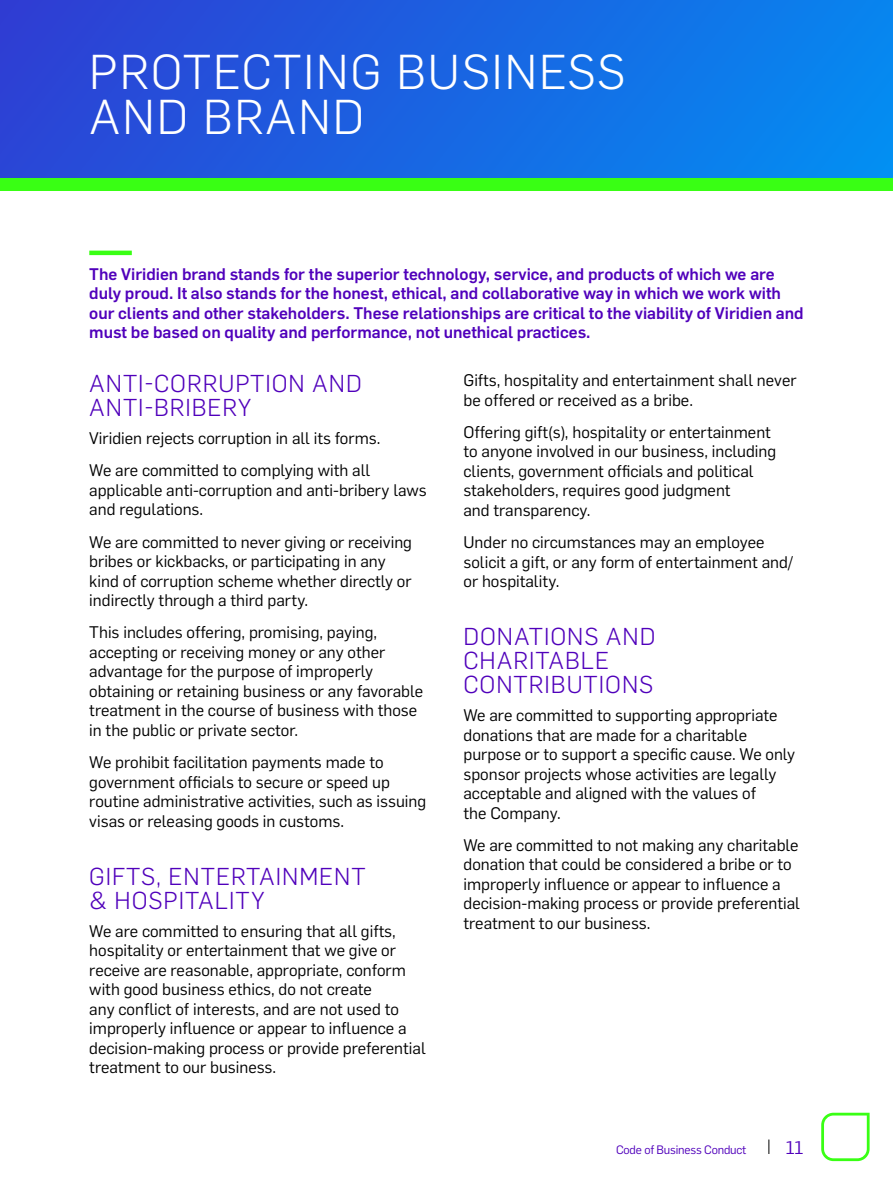
<style>
.page{position:relative;width:893px;height:1188px;background:#fff}
.page>*{position:absolute;margin:0;border:0;box-sizing:border-box;transform-origin:0 0}
.t1{font:300 48px/45px "Flama";letter-spacing:.04em;color:#fff}
.t2{font:300 24px/24px "Flama";letter-spacing:.04em;color:#5000bb}
.t3{font:18px "Flama";color:#5000bb}
.t4{font:16.5px/19.5px "Flama";color:#000}
.t5{font:500 16.5px/19.5px "Flama";color:#5000bb}
.t6{font:12px "Flama";letter-spacing:-.015em;color:#5000bb}
</style>
<div class="page">
<div style="left:0;top:0;width:893px;height:179px;background:linear-gradient(to right,#2d40d4,#058af0)"></div>
<div style="left:0;top:178px;width:893px;height:13px;background:#39ff14"></div>
<svg style="left:768px;top:1140px;width:1px;height:14px"></svg>
<svg style="left:821px;top:1113px;width:49px;height:48px"></svg>
<hr style="left:89px;top:251px;width:43px;height:4px;background:#39ff14">
<h1 class="t1" style="left:89px;top:47px;width:537px">PROTECTING BUSINESS<br>AND BRAND</h1>
<p class="t5" style="left:89px;top:263px;width:716px">The Viridien brand stands for the superior technology, service, and products of which we are duly proud. It also stands for the honest, ethical, and collaborative way in which we work with our clients and other stakeholders. These relationships are critical to the viability of Viridien and must be based on quality and performance, not unethical practices.</p>
<h2 class="t2" style="left:89px;top:370px;width:274px">ANTI-CORRUPTION AND<br>ANTI-BRIBERY</h2>
<p class="t4" style="left:89px;top:421px;width:293px;line-height:32.2px">Viridien rejects corruption in all its forms.<br>We are committed to complying with all</p>
<p class="t4" style="left:89px;top:479px;width:339px">applicable anti-corruption and anti-bribery laws and regulations.</p>
<p class="t4" style="left:89px;top:531px;width:324px">We are committed to never giving or receiving bribes or kickbacks, or participating in any kind of corruption scheme whether directly or indirectly through a third party.</p>
<p class="t4" style="left:89px;top:622px;width:335px">This includes offering, promising, paying, accepting or receiving money or any other advantage for the purpose of improperly obtaining or retaining business or any favorable treatment in the course of business with those in the public or private sector.</p>
<p class="t4" style="left:89px;top:752px;width:338px">We prohibit facilitation payments made to government officials to secure or speed up routine administrative activities, such as issuing visas or releasing goods in customs.</p>
<h2 class="t2" style="left:89px;top:863px;width:278px">GIFTS, ENTERTAINMENT &amp; HOSPITALITY</h2>
<p class="t4" style="left:89px;top:920px;width:338px">We are committed to ensuring that all gifts, hospitality or entertainment that we give or receive are reasonable, appropriate, conform with good business ethics, do not create<br>any conflict of interests, and are not used to improperly influence or appear to influence a decision-making process or provide preferential treatment to our business.</p>
<p class="t4" style="left:463px;top:370px;width:335px">Gifts, hospitality and entertainment shall never be offered or received as a bribe.</p>
<p class="t4" style="left:463px;top:421px;width:314px">Offering gift(s), hospitality or entertainment to anyone involved in our business, including clients, government officials and political stakeholders, requires good judgment<br>and transparency.</p>
<p class="t4" style="left:463px;top:532px;width:332px">Under no circumstances may an employee solicit a gift, or any form of entertainment and/ or hospitality.</p>
<h2 class="t2" style="left:463px;top:623px;width:193px">DONATIONS AND<br>CHARITABLE<br>CONTRIBUTIONS</h2>
<p class="t4" style="left:463px;top:705px;width:333px">We are committed to supporting appropriate donations that are made for a charitable purpose or to support a specific cause. We only sponsor projects whose activities are legally acceptable and aligned with the values of<br>the Company.</p>
<p class="t4" style="left:463px;top:834px;width:338px">We are committed to not making any charitable donation that could be considered a bribe or to improperly influence or appear to influence a decision-making process or provide preferential treatment to our business.</p>
<p class="t6" style="left:616px;top:1141px;width:132px">Code of Business Conduct</p>
<p class="t3" style="left:786px;top:1134px;width:19px">11</p>
</div>
